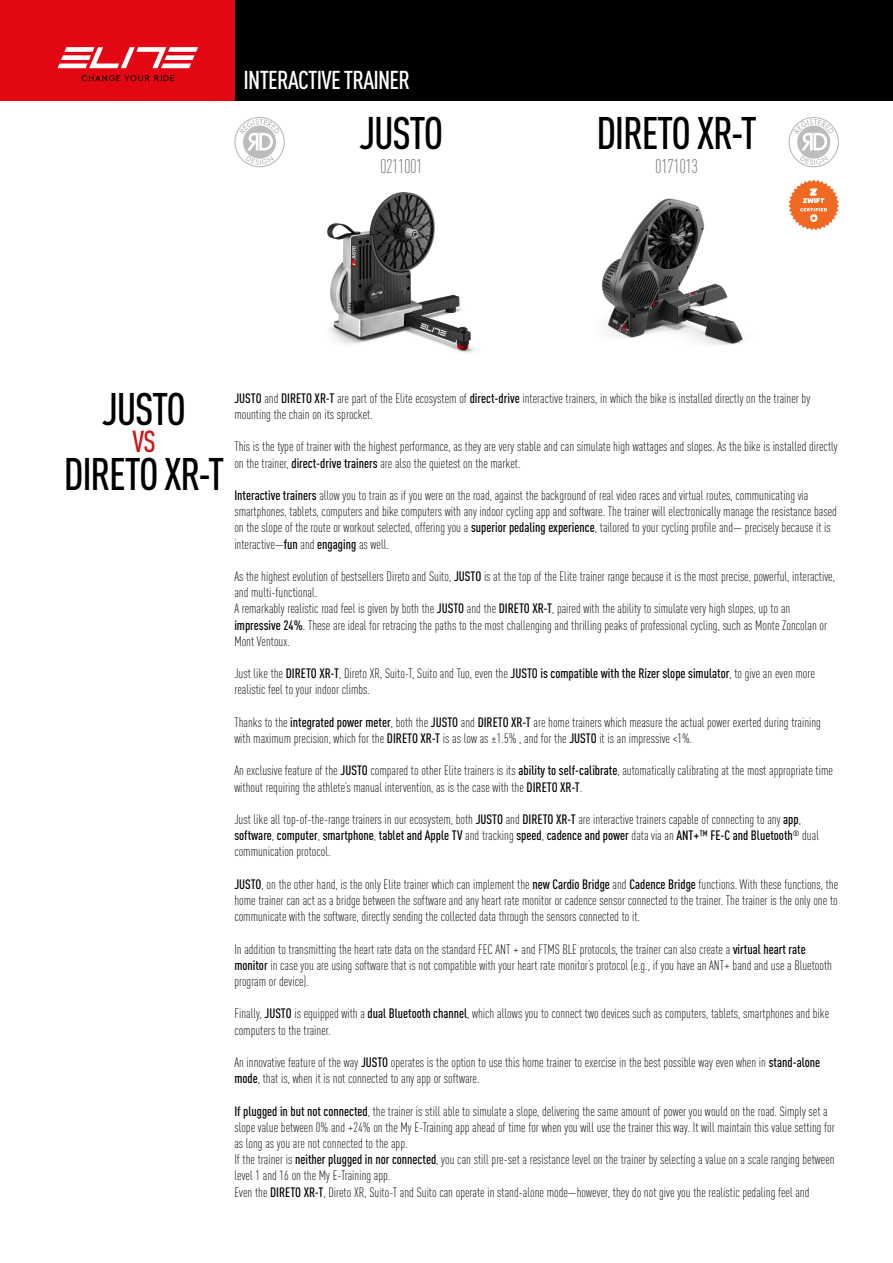
<style>
.page{position:relative;width:893px;height:1263px;background:#fff}
.page>*{position:absolute;margin:0;border:0;box-sizing:border-box;transform-origin:0 0}
.t1{font:500 45px/64.9px "DIN Cond";letter-spacing:-.03em;color:#000;text-align:center}
.t2{font:500 30px "DIN Cond";color:#cd1719}
.t3{font:500 25.5px "DIN Cond";letter-spacing:-.03em;color:#fff}
.t4{font:300 19.5px "DIN Cond";letter-spacing:-.03em;color:#706f6f}
.t5{font:300 13.5px/16.2px "DIN Cond";color:#000}
.s1{font-weight:500}
</style>
<div class="page">
<div style="left:0;top:0;width:893px;height:100px;background:#000"></div>
<div style="left:0;top:0;width:234px;height:100px;background:#e30613"></div>
<svg style="left:58px;top:47px;width:140px;height:21px"></svg>
<svg style="left:82px;top:75px;width:92px;height:6px"></svg>
<svg style="left:789px;top:180px;width:50px;height:50px"></svg>
<svg style="left:789px;top:117px;width:50px;height:50px"></svg>
<svg style="left:234px;top:117px;width:51px;height:50px"></svg>
<img style="left:327px;top:192px;width:148px;height:161px">
<img style="left:601px;top:198px;width:142px;height:147px">
<h3 class="t3" style="left:244px;top:65px;width:168px">INTERACTIVE TRAINER</h3>
<h1 class="t1" style="left:360px;top:100px;width:85px">JUSTO</h1>
<h3 class="t4" style="left:380px;top:155px;width:44px">0211001</h3>
<h1 class="t1" style="left:596px;top:100px;width:162px">DIRETO XR-T</h1>
<h3 class="t4" style="left:655px;top:155px;width:44px">0171013</h3>
<h1 class="t1" style="left:64px;top:376px;width:162px">JUSTO<br>DIRETO XR-T</h1>
<p class="t5" style="left:234px;top:390px;width:577px"><span class="s1">JUSTO</span> and <span class="s1">DIRETO XR-T</span> are part of the Elite ecosystem of <span class="s1">direct-drive</span> interactive trainers, in which the bike is installed directly on the trainer by mounting the chain on its sprocket.</p>
<h2 class="t2" style="left:132px;top:424px;width:25px">VS</h2>
<p class="t5" style="left:234px;top:438px;width:605px">This is the type of trainer with the highest performance, as they are very stable and can simulate high wattages and slopes. As the bike is installed directly on the trainer, <span class="s1">direct-drive trainers</span> are also the quietest on the market.</p>
<p class="t5" style="left:234px;top:487px;width:604px"><span class="s1">Interactive trainers</span> allow you to train as if you were on the road, against the background of real video races and virtual routes, communicating via smartphones, tablets, computers and bike computers with any indoor cycling app and software. The trainer will electronically manage the resistance based on the slope of the route or workout selected, offering you a <span class="s1">superior pedaling experience</span>, tailored to your cycling profile and— precisely because it is interactive—<span class="s1">fun</span> and <span class="s1">engaging</span> as well.</p>
<p class="t5" style="left:234px;top:568px;width:602px">As the highest evolution of bestsellers Direto and Suito, <span class="s1">JUSTO</span> is at the top of the Elite trainer range because it is the most precise, powerful, interactive, and multi-functional.<br>A remarkably realistic road feel is given by both the <span class="s1">JUSTO</span> and the <span class="s1">DIRETO XR-T</span>, paired with the ability to simulate very high slopes, up to an <span class="s1">impressive 24%</span>. These are ideal for retracing the paths to the most challenging and thrilling peaks of professional cycling, such as Monte Zoncolan or Mont Ventoux.</p>
<p class="t5" style="left:234px;top:665px;width:582px">Just like the <span class="s1">DIRETO XR-T</span>, Direto XR, Suito-T, Suito and Tuo, even the <span class="s1">JUSTO is compatible with the Rizer slope simulator</span>, to give an even more realistic feel to your indoor climbs.</p>
<p class="t5" style="left:234px;top:714px;width:588px">Thanks to the <span class="s1">integrated power meter</span>, both the <span class="s1">JUSTO</span> and <span class="s1">DIRETO XR-T</span> are home trainers which measure the actual power exerted during training with maximum precision, which for the <span class="s1">DIRETO XR-T</span> is as low as ±1.5% , and for the <span class="s1">JUSTO</span> it is an impressive &lt;1%.</p>
<p class="t5" style="left:234px;top:762px;width:600px">An exclusive feature of the <span class="s1">JUSTO</span> compared to other Elite trainers is its <span class="s1">ability to self-calibrate</span>, automatically calibrating at the most appropriate time without requiring the athlete’s manual intervention, as is the case with the <span class="s1">DIRETO XR-T</span>.</p>
<p class="t5" style="left:234px;top:811px;width:586px">Just like all top-of-the-range trainers in our ecosystem, both <span class="s1">JUSTO</span> and <span class="s1">DIRETO XR-T</span> are interactive trainers capable of connecting to any <span class="s1">app</span>, <span class="s1">software</span>, <span class="s1">computer</span>, <span class="s1">smartphone</span>, <span class="s1">tablet and Apple TV</span> and tracking <span class="s1">speed</span>, <span class="s1">cadence and power</span> data via an <span class="s1">ANT+™ FE-C and Bluetooth</span><sup>®</sup> dual communication protocol.</p>
<p class="t5" style="left:234px;top:876px;width:605px;text-align:justify"><span class="s1">JUSTO</span>, on the other hand, is the only Elite trainer which can implement the <span class="s1">new Cardio Bridge</span> and <span class="s1">Cadence Bridge</span> functions. With these functions, the home trainer can act as a bridge between the software and any heart rate monitor or cadence sensor connected to the trainer. The trainer is the only one to communicate with the software, directly sending the collected data through the sensors connected to it.</p>
<p class="t5" style="left:234px;top:941px;width:599px">In addition to transmitting the heart rate data on the standard FEC ANT + and FTMS BLE protocols, the trainer can also create a <span class="s1">virtual heart rate monitor</span> in case you are using software that is not compatible with your heart rate monitor’s protocol (e.g., if you have an ANT+ band and use a Bluetooth program or device).</p>
<p class="t5" style="left:234px;top:1005px;width:596px">Finally, <span class="s1">JUSTO</span> is equipped with a <span class="s1">dual Bluetooth channel</span>, which allows you to connect two devices such as computers, tablets, smartphones and bike computers to the trainer.</p>
<p class="t5" style="left:234px;top:1054px;width:587px">An innovative feature of the way <span class="s1">JUSTO</span> operates is the option to use this home trainer to exercise in the best possible way even when in <span class="s1">stand-alone mode</span>, that is, when it is not connected to any app or software.</p>
<p class="t5" style="left:234px;top:1103px;width:602px"><span class="s1">If plugged in but not connected</span>, the trainer is still able to simulate a slope, delivering the same amount of power you would on the road. Simply set a slope value between 0% and +24% on the My E-Training app ahead of time for when you will use the trainer this way. It will maintain this value setting for as long as you are not connected to the app.<br>If the trainer is <span class="s1">neither plugged in nor connected</span>, you can still pre-set a resistance level on the trainer by selecting a value on a scale ranging between level 1 and 16 on the My E-Training app.<br>Even the <span class="s1">DIRETO XR-T</span>, Direto XR, Suito-T and Suito can operate in stand-alone mode—however, they do not give you the realistic pedaling feel and</p>
</div>
